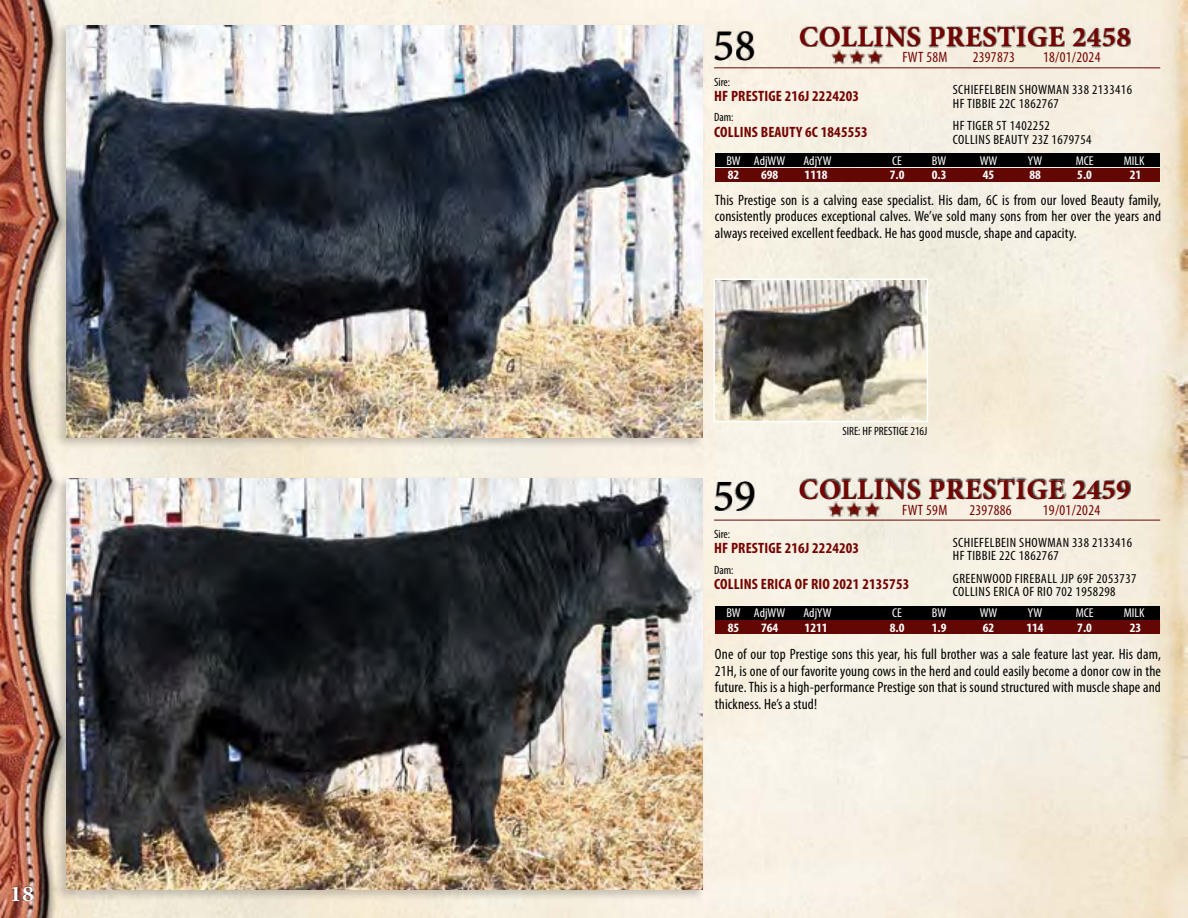
<style>
.page{position:relative;width:1188px;height:918px;background:#fff}
.page>*{position:absolute;margin:0;border:0;box-sizing:border-box;transform-origin:0 0}
.t1{font:45px "Minion Pro";color:#000}
.t2{font:700 28.5px "Minion Pro";letter-spacing:.02em;color:#750401}
.t3{font:700 22.5px "Minion Pro";color:#fff;scale:1.06 1}
.t4{font:condensed 15px/16.5px "Myriad Pro";letter-spacing:.01em;color:#000;text-align:justify}
.t5{font:700 condensed 15px "Myriad Pro";letter-spacing:.01em;color:#750401}
.t6{font:condensed 15px "Myriad Pro";letter-spacing:.02em;color:#750401}
.t7{font:condensed 13.5px/13.5px "Myriad Pro";letter-spacing:.03em;color:#000}
.t8{font:condensed 12.9px "Myriad Pro";color:#fff;scale:1.05 1}
.t9{font:700 condensed 12.9px "Myriad Pro";color:#fff;scale:1.05 1}
.t10{font:condensed 12px "Myriad Pro";color:#000}
</style>
<div class="page">
<img style="left:0;top:0;width:1188px;height:918px">
<div style="left:12px;top:886px;width:21px;height:15px;background:#000;opacity:.75"></div>
<div style="left:54px;top:476px;width:651px;height:426px;background:#000;opacity:.2"></div>
<img style="left:66px;top:478px;width:637px;height:412px">
<div style="left:800px;top:478px;width:330px;height:22px;background:#000;opacity:.75"></div>
<hr style="left:714px;top:520px;width:446px;height:1px;background:#630705">
<div style="left:715px;top:606px;width:445px;height:14px;background:#000"></div>
<div style="left:715px;top:620px;width:445px;height:14px;background:#630705"></div>
<div style="left:54px;top:23px;width:651px;height:426px;background:#000;opacity:.2"></div>
<img style="left:66px;top:26px;width:637px;height:412px">
<div style="left:801px;top:25px;width:330px;height:23px;background:#000;opacity:.75"></div>
<hr style="left:714px;top:67px;width:446px;height:1px;background:#630705">
<div style="left:715px;top:153px;width:445px;height:14px;background:#000"></div>
<div style="left:715px;top:168px;width:445px;height:14px;background:#630705"></div>
<div style="left:714px;top:30px;width:41px;height:30px;background:#000;opacity:.75"></div>
<div style="left:714px;top:481px;width:41px;height:30px;background:#000;opacity:.75"></div>
<img style="left:716px;top:282px;width:209px;height:137px">
<div style="left:713px;top:279px;width:215px;height:143px;border:2px solid #fff"></div>
<img style="left:830px;top:48px;width:54px;height:17px">
<img style="left:826px;top:501px;width:54px;height:16px">
<h3 class="t3" style="left:10px;top:878px;width:25px">18</h3>
<h1 class="t1" style="left:713px;top:15px;width:45px">58</h1>
<h2 class="t2" style="left:799px;top:17px;width:333px">COLLINS PRESTIGE 2458</h2>
<p class="t6" style="left:902px;top:48px;width:47px">FWT 58M</p>
<p class="t6" style="left:973px;top:48px;width:44px">2397873</p>
<p class="t6" style="left:1043px;top:48px;width:59px">18/01/2024</p>
<p class="t10" style="left:714px;top:74px;width:18px">Sire:</p>
<p class="t10" style="left:714px;top:110px;width:21px">Dam:</p>
<p class="t8" style="left:726px;top:152px;width:58px">BW AdjWW</p>
<p class="t8" style="left:804px;top:152px;width:28px">AdjYW</p>
<p class="t8" style="left:892px;top:152px;width:11px">CE</p>
<p class="t8" style="left:932px;top:152px;width:15px">BW</p>
<p class="t8" style="left:980px;top:152px;width:18px">WW</p>
<p class="t8" style="left:1028px;top:152px;width:15px">YW</p>
<p class="t8" style="left:1076px;top:152px;width:19px">MCE</p>
<p class="t8" style="left:1124px;top:152px;width:21px">MILK</p>
<p class="t9" style="left:728px;top:167px;width:12px">82</p>
<p class="t9" style="left:761px;top:167px;width:18px">698</p>
<p class="t9" style="left:805px;top:167px;width:23px">1118</p>
<p class="t9" style="left:890px;top:167px;width:15px">7.0</p>
<p class="t9" style="left:932px;top:167px;width:15px">0.3</p>
<p class="t9" style="left:983px;top:167px;width:12px">45</p>
<p class="t9" style="left:1029px;top:167px;width:12px">88</p>
<p class="t9" style="left:1077px;top:167px;width:15px">5.0</p>
<p class="t9" style="left:1130px;top:167px;width:12px">21</p>
<p class="t7" style="left:953px;top:83px;width:181px">SCHIEFELBEIN SHOWMAN 338 2133416<br>HF TIBBIE 22C 1862767</p>
<p class="t7" style="left:953px;top:119px;width:140px">HF TIGER 5T 1402252<br>COLLINS BEAUTY 23Z 1679754</p>
<p class="t5" style="left:714px;top:86px;width:147px">HF PRESTIGE 216J 2224203</p>
<p class="t5" style="left:714px;top:122px;width:155px">COLLINS BEAUTY 6C 1845553</p>
<p class="t4" style="left:715px;top:192px;width:448px">This Prestige son is a calving ease specialist. His dam, 6C is from our loved Beauty family, consistently produces exceptional calves. We’ve sold many sons from her over the years and always received excellent feedback. He has good muscle, shape and capacity.</p>
<h1 class="t1" style="left:713px;top:466px;width:45px">59</h1>
<p class="t10" style="left:842px;top:424px;width:86px">SIRE: HF PRESTIGE 216J</p>
<h2 class="t2" style="left:799px;top:470px;width:333px">COLLINS PRESTIGE 2459</h2>
<p class="t6" style="left:902px;top:501px;width:47px">FWT 59M</p>
<p class="t6" style="left:969px;top:501px;width:44px">2397886</p>
<p class="t6" style="left:1043px;top:501px;width:59px">19/01/2024</p>
<p class="t10" style="left:714px;top:527px;width:18px">Sire:</p>
<p class="t10" style="left:714px;top:563px;width:21px">Dam:</p>
<p class="t8" style="left:726px;top:605px;width:58px">BW AdjWW</p>
<p class="t8" style="left:804px;top:605px;width:28px">AdjYW</p>
<p class="t8" style="left:892px;top:605px;width:11px">CE</p>
<p class="t8" style="left:932px;top:605px;width:15px">BW</p>
<p class="t8" style="left:980px;top:605px;width:18px">WW</p>
<p class="t8" style="left:1028px;top:605px;width:15px">YW</p>
<p class="t8" style="left:1076px;top:605px;width:19px">MCE</p>
<p class="t8" style="left:1124px;top:605px;width:21px">MILK</p>
<p class="t9" style="left:728px;top:619px;width:12px">85</p>
<p class="t9" style="left:761px;top:619px;width:18px">764</p>
<p class="t9" style="left:805px;top:619px;width:23px">1211</p>
<p class="t9" style="left:890px;top:619px;width:15px">8.0</p>
<p class="t9" style="left:932px;top:619px;width:15px">1.9</p>
<p class="t9" style="left:983px;top:619px;width:12px">62</p>
<p class="t9" style="left:1026px;top:619px;width:18px">114</p>
<p class="t9" style="left:1077px;top:619px;width:15px">7.0</p>
<p class="t9" style="left:1130px;top:619px;width:12px">23</p>
<p class="t7" style="left:953px;top:535px;width:181px">SCHIEFELBEIN SHOWMAN 338 2133416<br>HF TIBBIE 22C 1862767</p>
<p class="t7" style="left:953px;top:571px;width:185px">GREENWOOD FIREBALL JJP 69F 2053737<br>COLLINS ERICA OF RIO 702 1958298</p>
<p class="t5" style="left:714px;top:539px;width:147px">HF PRESTIGE 216J 2224203</p>
<p class="t5" style="left:714px;top:575px;width:197px">COLLINS ERICA OF RIO 2021 2135753</p>
<p class="t4" style="left:715px;top:646px;width:448px">One of our top Prestige sons this year, his full brother was a sale feature last year. His dam, 21H, is one of our favorite young cows in the herd and could easily become a donor cow in the future. This is a high-performance Prestige son that is sound structured with muscle shape and thickness. He’s a stud!</p>
</div>
